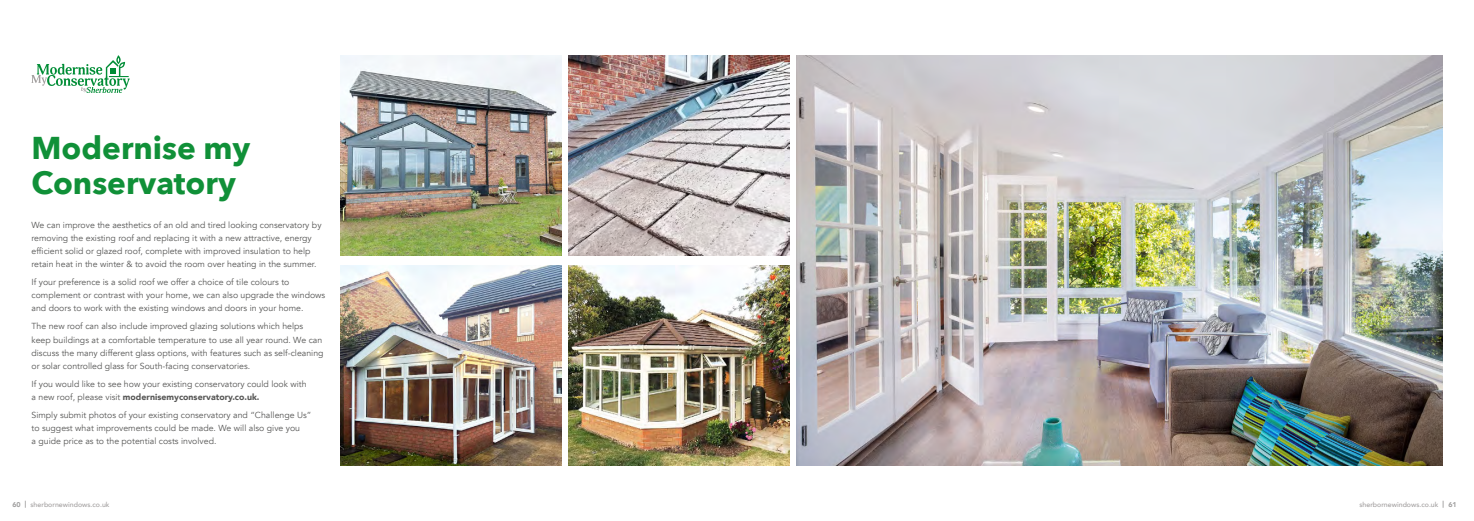
<style>
.page{position:relative;width:1474px;height:521px;background:#fff}
.page>*{position:absolute;margin:0;border:0;box-sizing:border-box;transform-origin:0 0}
.t1{font:700 31.5px/34.6px "Avenir Next";color:#109038}
.t2{font:8.75px/13.1px "Avenir";color:#575756}
.t3{font:500 7px "Avenir";color:#a29f9f}
.s1{font-weight:900}
.s2{font-weight:900;color:#a2a1a1}
</style>
<div class="page">
<img style="left:796px;top:55px;width:646px;height:410px">
<img style="left:568px;top:55px;width:221px;height:201px">
<img style="left:568px;top:265px;width:221px;height:200px">
<img style="left:341px;top:55px;width:220px;height:201px">
<img style="left:341px;top:265px;width:220px;height:200px">
<svg style="left:32px;top:55px;width:98px;height:38px"></svg>
<h1 class="t1" style="left:32px;top:130px;width:220px">Modernise my<br>Conservatory</h1>
<p class="t2" style="left:32px;top:218px;width:291px">We can improve the aesthetics of an old and tired looking conservatory by removing the existing roof and replacing it with a new attractive, energy efficient solid or glazed roof, complete with improved insulation to help retain heat in the winter &amp; to avoid the room over heating in the summer.</p>
<p class="t2" style="left:32px;top:276px;width:295px">If your preference is a solid roof we offer a choice of tile colours to complement or contrast with your home, we can also upgrade the windows and doors to work with the existing windows and doors in your home.</p>
<p class="t2" style="left:32px;top:320px;width:293px">The new roof can also include improved glazing solutions which helps keep buildings at a comfortable temperature to use all year round. We can discuss the many different glass options, with features such as self-cleaning or solar controlled glass for South-facing conservatories.</p>
<p class="t2" style="left:32px;top:377px;width:277px">If you would like to see how your existing conservatory could look with a new roof, please visit <span class="s1">modernisemyconservatory.co.uk.</span></p>
<p class="t2" style="left:32px;top:409px;width:281px">Simply submit photos of your existing conservatory and “Challenge Us” to suggest what improvements could be made. We will also give you<br>a guide price as to the potential costs involved.</p>
<p class="t3" style="left:12px;top:498px;width:99px"><span class="s2">60 |</span> sherbornewindows.co.uk</p>
<p class="t3" style="left:1359px;top:498px;width:99px">sherbornewindows.co.uk <span class="s2">| 61</span></p>
</div>
